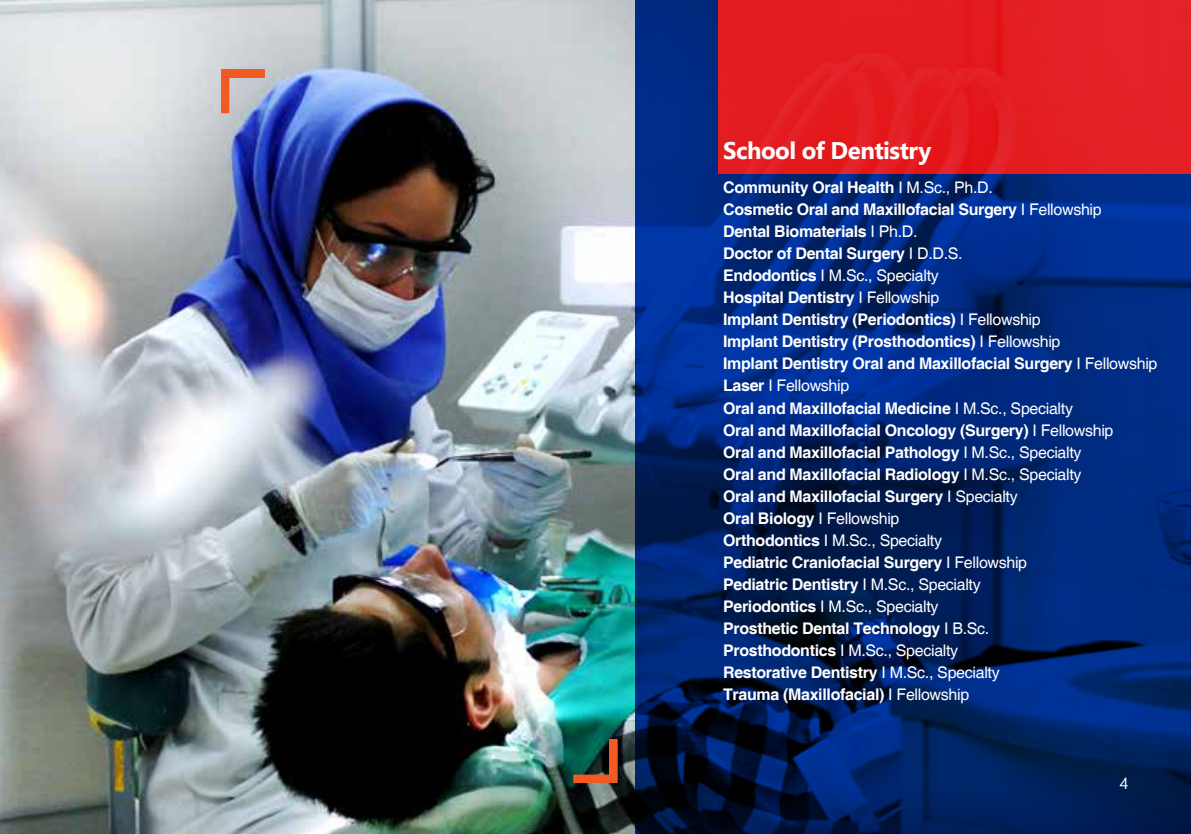
<style>
.page{position:relative;width:1191px;height:834px;background:#fff}
.page>*{position:absolute;margin:0;border:0;box-sizing:border-box;transform-origin:0 0}
.t1{font:700 24px "Segoe UI";letter-spacing:-.02em;color:#fff}
.t2{font:700 16px/22px "Helvetica";letter-spacing:-.02em;color:#fff}
.t3{font:16px "Segoe UI";color:#fff}
.s1{font-weight:400}
</style>
<div class="page">
<img style="left:0;top:0;width:635px;height:833px">
<svg style="left:635px;top:0;width:556px;height:833px;background:#00256f"></svg>
<div style="left:719px;top:0;width:472px;height:173px;background:#e31d22"></div>
<div style="left:569px;top:735px;width:48px;height:47px;border:8px solid #f15a22"></div>
<div style="left:221px;top:69px;width:48px;height:48px;border:8px solid #f15a22"></div>
<h1 class="t1" style="left:723px;top:132px;width:210px">School of Dentistry</h1>
<p class="t2" style="left:723px;top:177px;width:436px">Community Oral Health <span class="s1">I M.Sc., Ph.D.<br></span>Cosmetic Oral and Maxillofacial Surgery <span class="s1">I Fellowship<br></span>Dental Biomaterials <span class="s1">I Ph.D.<br></span>Doctor of Dental Surgery <span class="s1">I D.D.S.<br></span>Endodontics <span class="s1">I M.Sc., Specialty<br></span>Hospital Dentistry <span class="s1">I Fellowship<br></span>Implant Dentistry (Periodontics) <span class="s1">I Fellowship<br></span>Implant Dentistry (Prosthodontics) <span class="s1">I Fellowship<br></span>Implant Dentistry Oral and Maxillofacial Surgery <span class="s1">I Fellowship </span>Laser <span class="s1">I Fellowship<br></span>Oral and Maxillofacial Medicine <span class="s1">I M.Sc., Specialty<br></span>Oral and Maxillofacial Oncology (Surgery) <span class="s1">I Fellowship<br></span>Oral and Maxillofacial Pathology <span class="s1">I M.Sc., Specialty<br></span>Oral and Maxillofacial Radiology <span class="s1">I M.Sc., Specialty<br></span>Oral and Maxillofacial Surgery <span class="s1">I Specialty<br></span>Oral Biology <span class="s1">I Fellowship<br></span>Orthodontics <span class="s1">I M.Sc., Specialty<br></span>Pediatric Craniofacial Surgery <span class="s1">I Fellowship<br></span>Pediatric Dentistry <span class="s1">I M.Sc., Specialty<br></span>Periodontics <span class="s1">I M.Sc., Specialty<br></span>Prosthetic Dental Technology <span class="s1">I B.Sc.<br></span>Prosthodontics <span class="s1">I M.Sc., Specialty<br></span>Restorative Dentistry <span class="s1">I M.Sc., Specialty<br></span>Trauma (Maxillofacial) <span class="s1">I Fellowship</span></p>
<p class="t3" style="left:1119px;top:770px;width:10px">4</p>
</div>
